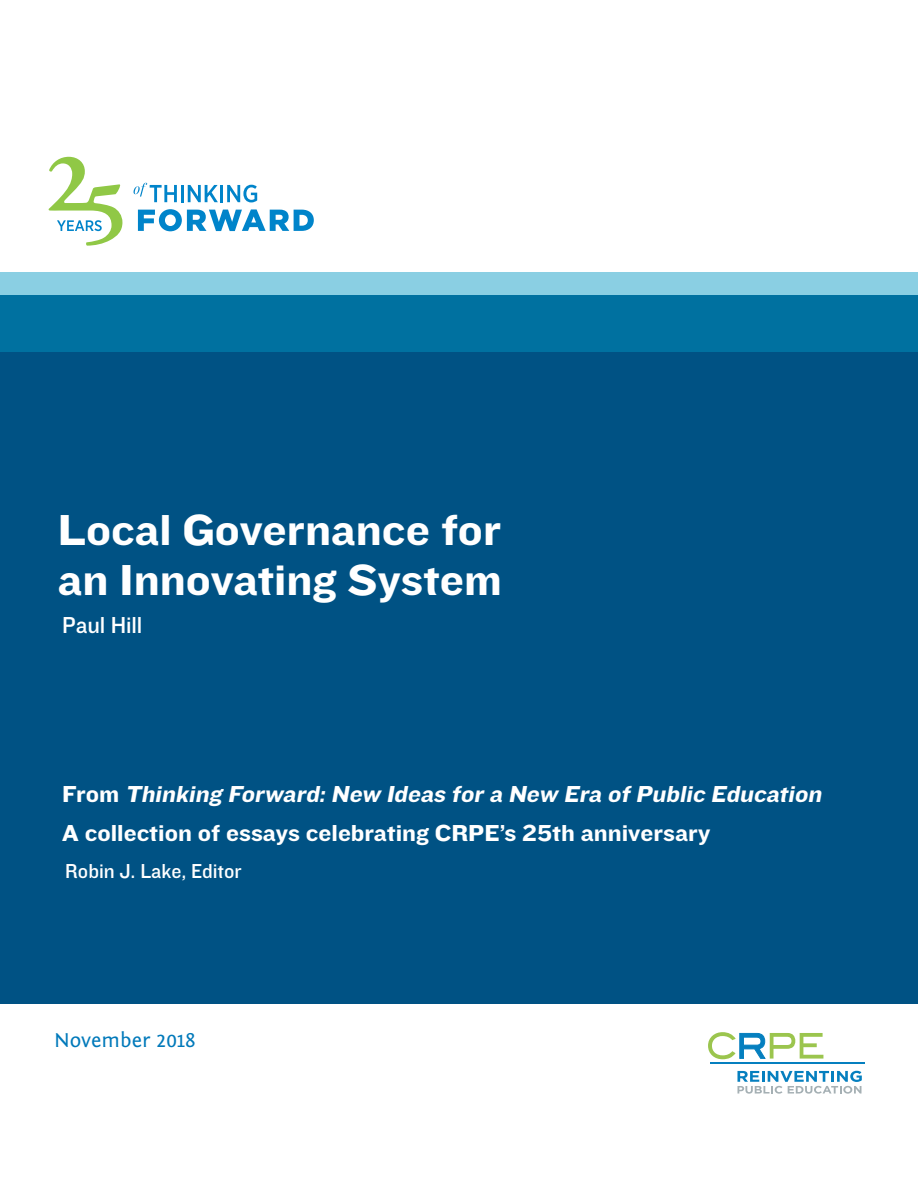
<style>
.page{position:relative;width:918px;height:1188px;background:#fff}
.page>*{position:absolute;margin:0;border:0;box-sizing:border-box;transform-origin:0 0}
.t1{font:45px/49.5px "Knockout 52 Cruiserweight";color:#fff}
.t2{font:italic 24px "Knockout 52 Cruiserweight";color:#fff}
.t3{font:24px "Knockout 52 Cruiserweight";color:#fff}
.t4{font:24px "Knockout HTF31 Junior Middlewt";letter-spacing:-.005em;color:#fff}
.t5{font:21px "Knockout HTF31 Junior Middlewt";color:#fff}
.t6{font:21px "Fontin Sans";color:#0079ba}
.s1{font-style:normal}
</style>
<div class="page">
<div style="left:0;top:295px;width:918px;height:709px;background:#005284"></div>
<svg style="left:0;top:272px;width:918px;height:79px;background:#288cb3"></svg>
<hr style="left:710px;top:1062px;width:154px;height:1px;background:#057fbf">
<svg style="left:737px;top:1071px;width:125px;height:23px"></svg>
<svg style="left:708px;top:1032px;width:115px;height:27px"></svg>
<svg style="left:134px;top:183px;width:43px;height:19px"></svg>
<hr style="left:181px;top:185px;width:3px;height:17px;background:#0084ca">
<svg style="left:188px;top:185px;width:30px;height:17px"></svg>
<hr style="left:220px;top:185px;width:3px;height:17px;background:#0084ca">
<svg style="left:227px;top:185px;width:30px;height:17px"></svg>
<svg style="left:138px;top:209px;width:176px;height:22px"></svg>
<svg style="left:48px;top:157px;width:74px;height:89px"></svg>
<p class="t1" style="left:58px;top:504px;width:445px">Local Governance for an Innovating System</p>
<p class="t4" style="left:62px;top:612px;width:81px">Paul Hill</p>
<p class="t2" style="left:62px;top:778px;width:766px"><span class="s1">F r o m</span> Thinking Forward:New Ideas fora New Era ofPublic Education</p>
<p class="t3" style="left:62px;top:816px;width:650px">A collection of essays celebrating CRPE’s 25th anniversary</p>
<p class="t5" style="left:65px;top:859px;width:178px">Robin J. Lake, Editor</p>
<p class="t6" style="left:54px;top:1028px;width:143px">November 2018</p>
</div>
